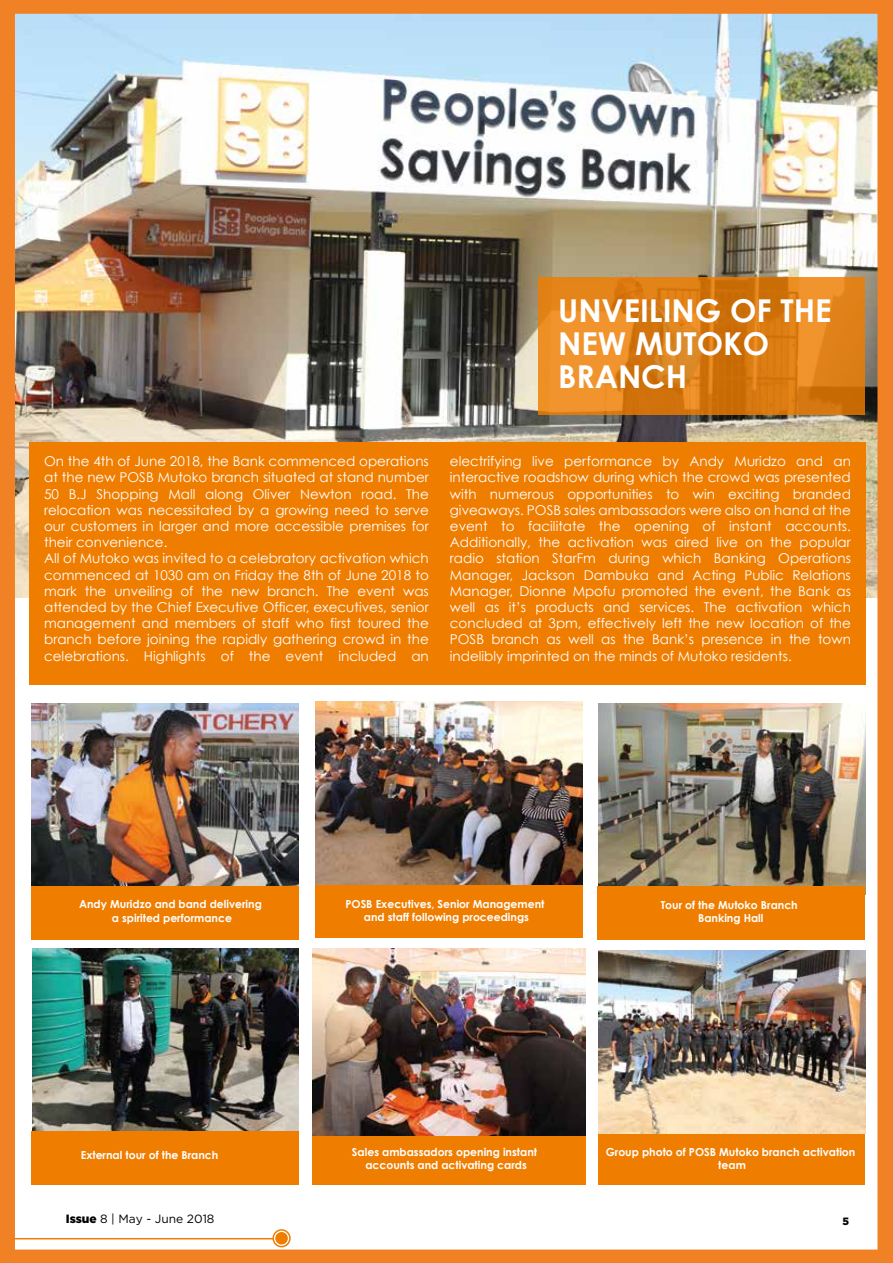
<style>
.page{position:relative;width:893px;height:1263px;background:#fff}
.page>*{position:absolute;margin:0;border:0;box-sizing:border-box;transform-origin:0 0}
.t1{font:700 31.5px/33.2px "Century Gothic";color:#fff}
.t2{font:13.5px/16.2px "Century Gothic";color:#fff}
.t3{font:12px "Gotham";color:#000}
.t4{font:700 11.1px/13.2px "Century Gothic";color:#fff;text-align:center}
.t5{font:900 10.5px "Gotham";color:#000}
.s1{font-weight:900}
</style>
<div class="page">
<img style="left:0;top:0;width:893px;height:1263px">
<div style="left:30px;top:442px;width:836px;height:243px;background:#ef7d00"></div>
<svg style="left:538px;top:278px;width:327px;height:137px;background:#dd8018"></svg>
<hr style="left:12px;top:1238px;width:261px;height:1px;background:#ef7d00">
<div style="left:275px;top:1232px;width:13px;height:12px;background:#ef7d00;border-radius:50%"></div>
<div style="left:272px;top:1229px;width:19px;height:18px;border:2px solid #ef7d00;border-radius:50%"></div>
<div style="left:312px;top:1131px;width:274px;height:54px;background:#ef7d00"></div>
<div style="left:31px;top:886px;width:268px;height:53px;background:#ef7d00"></div>
<img style="left:32px;top:948px;width:267px;height:183px">
<div style="left:31px;top:1131px;width:268px;height:54px;background:#ef7d00"></div>
<div style="left:315px;top:884px;width:268px;height:54px;background:#ef7d00"></div>
<img style="left:316px;top:702px;width:267px;height:182px">
<img style="left:312px;top:949px;width:274px;height:187px">
<div style="left:598px;top:1131px;width:267px;height:54px;background:#ef7d00"></div>
<img style="left:598px;top:950px;width:268px;height:183px">
<h1 class="t1" style="left:558px;top:293px;width:275px">UNVEILING OF THE<br>NEW MUTOKO<br>BRANCH</h1>
<p class="t2" style="left:44px;top:453px;width:386px">On the 4th of June 2018, the Bank commenced operations at the new POSB Mutoko branch situated at stand number 50 B.J Shopping Mall along Oliver Newton road. The relocation was necessitated by a growing need to serve our customers in larger and more accessible premises for their convenience.<br>All of Mutoko was invited to a celebratory activation which commenced at 1030 am on Friday the 8th of June 2018 to mark the unveiling of the new branch. The event was attended by the Chief Executive Officer, executives, senior management and members of staff who first toured the branch before joining the rapidly gathering crowd in the celebrations. Highlights of the event included an</p>
<p class="t2" style="left:450px;top:453px;width:403px;text-align:justify">electrifying live performance by Andy Muridzo and an interactive roadshow during which the crowd was presented with numerous opportunities to win exciting branded giveaways. POSB sales ambassadors were also on hand at the event to facilitate the opening of instant accounts.<br>Additionally, the activation was aired live on the popular radio station StarFm during which Banking Operations Manager, Jackson Dambuka and Acting Public Relations Manager, Dionne Mpofu promoted the event, the Bank as well as it’s products and services. The activation which concluded at 3pm, effectively left the new location of the POSB branch as well as the Bank’s presence in the town indelibly imprinted on the minds of Mutoko residents.</p>
<p class="t4" style="left:79px;top:897px;width:184px">Andy Muridzo and band delivering a spirited performance</p>
<p class="t4" style="left:345px;top:897px;width:201px">POSB Executives, Senior Management and staff following proceedings</p>
<p class="t4" style="left:661px;top:898px;width:139px">Tour of the Mutoko Branch<br>Banking Hall</p>
<p class="t4" style="left:81px;top:1148px;width:139px">External tour of the Branch</p>
<p class="t4" style="left:352px;top:1145px;width:187px">Sales ambassadors opening instant accounts and activating cards</p>
<p class="t4" style="left:606px;top:1145px;width:251px">Group photo of POSB Mutoko branch activation team</p>
<p class="t3" style="left:66px;top:1211px;width:150px"><span class="s1">Issue</span> 8 | May - June 2018</p>
<p class="t5" style="left:842px;top:1215px;width:8px">5</p>
</div>
